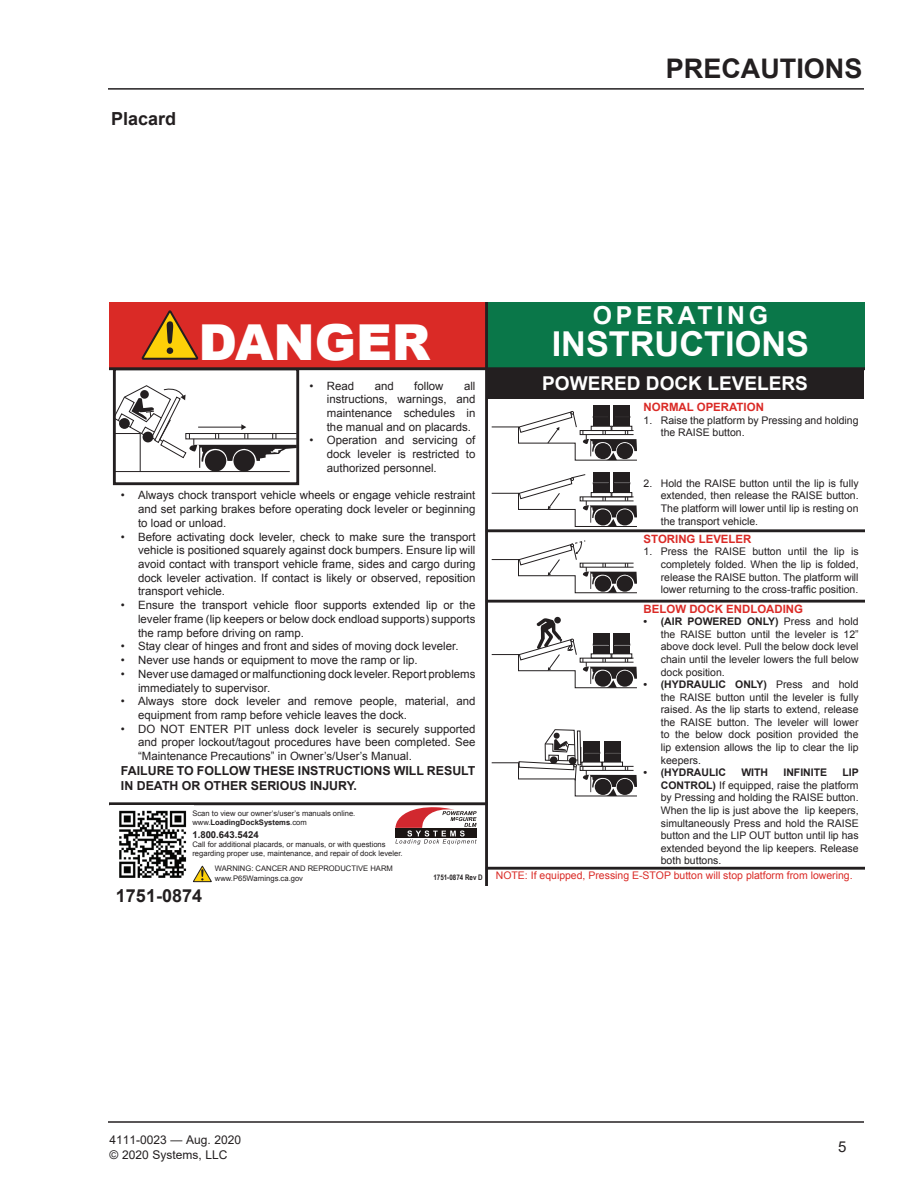
<style>
.page{position:relative;width:918px;height:1188px;background:#fff}
.page>*{position:absolute;margin:0;border:0;box-sizing:border-box;transform-origin:0 0}
.t1{font:900 49.5px "Arial";color:#fff}
.t2{font:700 34.35px "Arial";color:#fff}
.t3{font:700 27px "Arial";color:#231f20}
.t4{font:700 24.75px "Arial";letter-spacing:.15em;color:#fff}
.t5{font:700 19.05px "Arial";color:#fff}
.t6{font:700 18px "Arial";color:#231f20}
.t7{font:15px "Arial";color:#231f20}
.t8{font:700 12.45px/14.9px "Arial";color:#231f20}
.t9{font:12px/14.4px "Arial";color:#231f20}
.t10{font:11.4px/13.8px "Arial";color:#231f20;text-align:justify}
.t11{font:700 11.4px "Arial";color:#da2a26}
.t12{font:10.5px/12.6px "Arial";color:#231f20;text-align:justify}
.t13{font:10.5px "Arial";color:#da2a26}
.t14{font:700 10.5px "Arial";color:#231f20}
.t15{font:700 9.6px "Arial";color:#231f20}
.t16{font:7.65px/9.1px "Arial";color:#231f20}
.t17{font:700 7.65px "Arial Narrow";color:#231f20}
.s1{font-weight:700}
</style>
<div class="page">
<hr style="left:108px;top:88px;width:756px;height:2px;background:#231f20">
<hr style="left:108px;top:1121px;width:756px;height:2px;background:#231f20">
<div style="left:487px;top:369px;width:377px;height:29px;background:#231f20"></div>
<svg style="left:117px;top:385px;width:178px;height:88px"></svg>
<div style="left:113px;top:367px;width:186px;height:118px;border:3px solid #231f20"></div>
<svg style="left:110px;top:302px;width:754px;height:65px;background:#705336"></svg>
<hr style="left:485px;top:302px;width:3px;height:584px;background:#231f20">
<hr style="left:110px;top:367px;width:754px;height:3px;background:#231f20">
<div style="left:593px;top:405px;width:17px;height:21px;background:#231f20"></div>
<div style="left:614px;top:405px;width:16px;height:21px;background:#231f20"></div>
<svg style="left:491px;top:411px;width:146px;height:50px"></svg>
<div style="left:593px;top:472px;width:17px;height:21px;background:#231f20"></div>
<div style="left:614px;top:472px;width:16px;height:21px;background:#231f20"></div>
<svg style="left:491px;top:474px;width:146px;height:53px"></svg>
<svg style="left:491px;top:541px;width:146px;height:52px"></svg>
<svg style="left:491px;top:729px;width:146px;height:68px"></svg>
<svg style="left:491px;top:618px;width:146px;height:70px"></svg>
<hr style="left:486px;top:529px;width:378px;height:3px;background:#231f20">
<hr style="left:486px;top:600px;width:378px;height:3px;background:#231f20">
<hr style="left:486px;top:867px;width:378px;height:3px;background:#231f20">
<hr style="left:110px;top:802px;width:378px;height:3px;background:#231f20">
<img style="left:119px;top:810px;width:68px;height:68px">
<svg style="left:395px;top:807px;width:82px;height:38px"></svg>
<svg style="left:193px;top:865px;width:19px;height:18px"></svg>
<h3 class="t6" style="left:111px;top:106px;width:67px">Placard</h3>
<h3 class="t3" style="left:666px;top:50px;width:198px">PRECAUTIONS</h3>
<h1 class="t1" style="left:199px;top:306px;width:233px">DANGER</h1>
<p class="t10" style="left:310px;top:379px;width:46px">• Read</p>
<p class="t10" style="left:375px;top:379px;width:21px">and</p>
<p class="t10" style="left:414px;top:379px;width:31px">follow</p>
<p class="t10" style="left:327px;top:379px;width:150px;text-indent:137px">all instructions, warnings, and maintenance schedules in the manual and on placards.</p>
<p class="t10" style="left:327px;top:434px;width:150px;text-indent:-17px">• Operation and servicing of dock leveler is restricted to authorized personnel.</p>
<p class="t10" style="left:138px;top:489px;width:339px;text-indent:-17px">• Always chock transport vehicle wheels or engage vehicle restraint and set parking brakes before operating dock leveler or beginning to load or unload.</p>
<p class="t10" style="left:138px;top:530px;width:339px;text-indent:-17px">• Before activating dock leveler, check to make sure the transport vehicle is positioned squarely against dock bumpers. Ensure lip will avoid contact with transport vehicle frame, sides and cargo during dock leveler activation. If contact is likely or observed, reposition transport vehicle.</p>
<p class="t10" style="left:138px;top:598px;width:339px;text-indent:-17px">• Ensure the transport vehicle floor supports extended lip or the leveler frame (lip keepers or below dock endload supports) supports the ramp before driving on ramp.</p>
<p class="t10" style="left:121px;top:640px;width:339px">• Stay clear of hinges and front and sides of moving dock leveler.</p>
<p class="t10" style="left:121px;top:653px;width:298px">• Never use hands or equipment to move the ramp or lip.</p>
<p class="t10" style="left:138px;top:667px;width:339px;text-indent:-17px">• Never use damaged or malfunctioning dock leveler. Report problems immediately to supervisor.</p>
<p class="t10" style="left:138px;top:694px;width:339px;text-indent:-17px">• Always store dock leveler and remove people, material, and equipment from ramp before vehicle leaves the dock.</p>
<p class="t10" style="left:138px;top:722px;width:339px;text-indent:-17px">• DO NOT ENTER PIT unless dock leveler is securely supported and proper lockout/tagout procedures have been completed. See “Maintenance Precautions” in Owner’s/User’s Manual.</p>
<p class="t8" style="left:121px;top:764px;width:356px">FAILURE TO FOLLOW THESE INSTRUCTIONS WILL RESULT<br>IN DEATH OR OTHER SERIOUS INJURY.</p>
<p class="t16" style="left:192px;top:809px;width:165px">Scan to view our owner’s/user’s manuals online. www.<span class="s1">LoadingDockSystems</span>.com</p>
<p class="t16" style="left:215px;top:864px;width:180px">WARNING: CANCER AND REPRODUCTIVE HARM www.P65Warnings.ca.gov</p>
<p class="t15" style="left:192px;top:828px;width:68px">1.800.643.5424</p>
<p class="t16" style="left:192px;top:840px;width:212px">Call for additional placards, or manuals, or with questions regarding proper use, maintenance, and repair of dock leveler.</p>
<h3 class="t6" style="left:116px;top:883px;width:88px">1751-0874</h3>
<p class="t17" style="left:433px;top:872px;width:51px">1751-0874 Rev D</p>
<h3 class="t4" style="left:593px;top:299px;width:177px">OPERATING</h3>
<h2 class="t2" style="left:552px;top:321px;width:259px">INSTRUCTIONS</h2>
<h3 class="t5" style="left:542px;top:371px;width:267px">POWERED DOCK LEVELERS</h3>
<p class="t11" style="left:644px;top:400px;width:122px">NORMAL OPERATION</p>
<p class="t12" style="left:661px;top:414px;width:199px;text-indent:-17px">1. Raise the platform by Pressing and holding the RAISE button.</p>
<p class="t12" style="left:661px;top:477px;width:199px;text-indent:-17px">2. Hold the RAISE button until the lip is fully extended, then release the RAISE button.<br>The platform will lower until lip is resting on the transport vehicle.</p>
<p class="t11" style="left:644px;top:531px;width:109px">STORING LEVELER</p>
<p class="t12" style="left:661px;top:546px;width:199px;text-indent:-17px">1. Press the RAISE button until the lip is completely folded. When the lip is folded, release the RAISE button. The platform will lower returning to the cross-traffic position.</p>
<p class="t11" style="left:644px;top:601px;width:161px">BELOW DOCK ENDLOADING</p>
<p class="t12" style="left:661px;top:615px;width:199px;text-indent:-17px"><span class="s1">• (AIR POWERED ONLY)</span> Press and hold the RAISE button until the leveler is 12” above dock level. Pull the below dock level chain until the leveler lowers the full below dock position.</p>
<p class="t12" style="left:661px;top:678px;width:199px;text-indent:-17px"><span class="s1">• (HYDRAULIC ONLY)</span> Press and hold the RAISE button until the leveler is fully raised. As the lip starts to extend, release the RAISE button. The leveler will lower to the below dock position provided the lip extension allows the lip to clear the lip keepers.</p>
<p class="t14" style="left:644px;top:765px;width:84px">• (HYDRAULIC</p>
<p class="t14" style="left:741px;top:765px;width:28px">WITH</p>
<p class="t14" style="left:784px;top:765px;width:45px">INFINITE</p>
<p class="t12" style="left:661px;top:766px;width:200px;text-indent:182px"><span class="s1">LIP CONTROL)</span> If equipped, raise the platform by Pressing and holding the RAISE button.<br>When the lip is just above the lip keepers, simultaneously Press and hold the RAISE button and the LIP OUT button until lip has extended beyond the lip keepers. Release both buttons.</p>
<p class="t13" style="left:496px;top:869px;width:358px">NOTE: If equipped, Pressing E-STOP button will stop platform from lowering.</p>
<p class="t9" style="left:110px;top:1133px;width:133px">4111-0023 — Aug. 2020 © 2020 Systems, LLC</p>
<h3 class="t7" style="left:838px;top:1137px;width:10px">5</h3>
</div>
